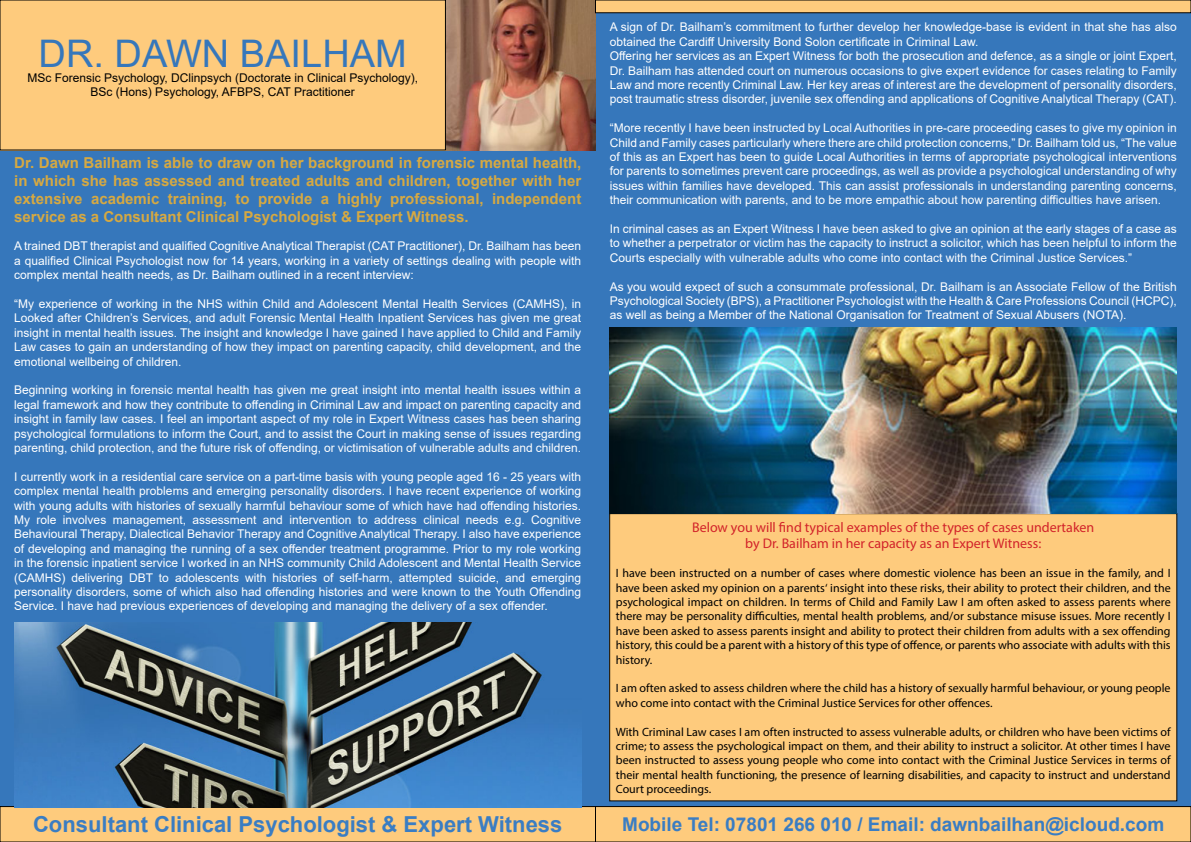
<style>
.page{position:relative;width:1191px;height:842px;background:#fff}
.page>*{position:absolute;margin:0;border:0;box-sizing:border-box;transform-origin:0 0}
.t1{font:38px "Arial";color:#3677bb}
.t2{font:700 22px "Arial";color:#3a7dc3}
.t3{font:700 19px "Arial";color:#3a7dc3}
.t4{font:700 15px/18px "Arial";color:#d6a942;text-align:justify}
.t5{font:14px/16.8px "Myriad Pro";color:#d2232a;text-align:center}
.t6{font:12px/14.4px "Arial";color:#fff;text-align:justify}
.t7{font:12px/14.4px "Myriad Pro";color:#000;text-align:justify}
.t8{font:12px "Arial";color:#000}
</style>
<div class="page">
<div style="left:0;top:0;width:1191px;height:806px;background:#3677bb"></div>
<img style="left:446px;top:0;width:149px;height:150px">
<div style="left:595px;top:806px;width:596px;height:36px;background:#fecb7d"></div>
<div style="left:595px;top:806px;width:596px;height:36px;border:1px solid #000"></div>
<div style="left:609px;top:514px;width:567px;height:287px;background:#fecb7d"></div>
<div style="left:0;top:0;width:445px;height:150px;background:#fecb7d"></div>
<div style="left:0;top:806px;width:595px;height:36px;background:#fecb7d"></div>
<img style="left:14px;top:622px;width:567px;height:186px">
<img style="left:609px;top:327px;width:567px;height:186px">
<div style="left:595px;top:0;width:596px;height:13px;background:#fecb7d"></div>
<h1 class="t1" style="left:39px;top:28px;width:370px">DR. DAWN BAILHAM</h1>
<p class="t8" style="left:91px;top:84px;width:266px">BSc (Hons) Psychology, AFBPS, CAT Practitioner</p>
<p class="t8" style="left:27px;top:69px;width:392px">MSc Forensic Psychology, DClinpsych (Doctorate in Clinical Psychology),</p>
<p class="t4" style="left:14px;top:153px;width:568px">Dr. Dawn Bailham is able to draw on her background in forensic mental health, in which she has assessed and treated adults and children, together with her extensive academic training, to provide a highly professional, independent service as a Consultant Clinical Psychologist &amp; Expert Witness.</p>
<p class="t6" style="left:14px;top:239px;width:568px">A trained DBT therapist and qualified Cognitive Analytical Therapist (CAT Practitioner), Dr. Bailham has been a qualified Clinical Psychologist now for 14 years, working in a variety of settings dealing with people with complex mental health needs, as Dr. Bailham outlined in a recent interview:</p>
<p class="t6" style="left:14px;top:296px;width:568px">“My experience of working in the NHS within Child and Adolescent Mental Health Services (CAMHS), in Looked after Children’s Services, and adult Forensic Mental Health Inpatient Services has given me great insight in mental health issues. The insight and knowledge I have gained I have applied to Child and Family Law cases to gain an understanding of how they impact on parenting capacity, child development, and the emotional wellbeing of children.</p>
<p class="t6" style="left:14px;top:383px;width:568px">Beginning working in forensic mental health has given me great insight into mental health issues within a legal framework and how they contribute to offending in Criminal Law and impact on parenting capacity and insight in family law cases. I feel an important aspect of my role in Expert Witness cases has been sharing psychological formulations to inform the Court, and to assist the Court in making sense of issues regarding parenting, child protection, and the future risk of offending, or victimisation of vulnerable adults and children.</p>
<p class="t6" style="left:14px;top:469px;width:568px">I currently work in a residential care service on a part-time basis with young people aged 16 - 25 years with complex mental health problems and emerging personality disorders. I have recent experience of working with young adults with histories of sexually harmful behaviour some of which have had offending histories.<br>My role involves management, assessment and intervention to address clinical needs e.g. Cognitive Behavioural Therapy, Dialectical Behavior Therapy and Cognitive Analytical Therapy. I also have experience of developing and managing the running of a sex offender treatment programme. Prior to my role working in the forensic inpatient service I worked in an NHS community Child Adolescent and Mental Health Service (CAMHS) delivering DBT to adolescents with histories of self-harm, attempted suicide, and emerging personality disorders, some of which also had offending histories and were known to the Youth Offending Service. I have had previous experiences of developing and managing the delivery of a sex offender.</p>
<h2 class="t2" style="left:33px;top:809px;width:531px">Consultant Clinical Psychologist &amp; Expert Witness</h2>
<p class="t6" style="left:609px;top:20px;width:568px;text-align:left">A sign of Dr. Bailham’s commitment to further develop her knowledge-base is evident in that she has also obtained the Cardiff University Bond Solon certificate in Criminal Law.<br>Offering her services as an Expert Witness for both the prosecution and defence, as a single or joint Expert, Dr. Bailham has attended court on numerous occasions to give expert evidence for cases relating to Family Law and more recently Criminal Law. Her key areas of interest are the development of personality disorders, post traumatic stress disorder, juvenile sex offending and applications of Cognitive Analytical Therapy (CAT).</p>
<p class="t6" style="left:609px;top:121px;width:568px">“More recently I have been instructed by Local Authorities in pre-care proceeding cases to give my opinion in Child and Family cases particularly where there are child protection concerns,” Dr. Bailham told us, “The value of this as an Expert has been to guide Local Authorities in terms of appropriate psychological interventions for parents to sometimes prevent care proceedings, as well as provide a psychological understanding of why issues within families have developed. This can assist professionals in understanding parenting concerns, their communication with parents, and to be more empathic about how parenting difficulties have arisen.</p>
<p class="t6" style="left:609px;top:222px;width:568px">In criminal cases as an Expert Witness I have been asked to give an opinion at the early stages of a case as to whether a perpetrator or victim has the capacity to instruct a solicitor, which has been helpful to inform the Courts especially with vulnerable adults who come into contact with the Criminal Justice Services.”</p>
<p class="t6" style="left:609px;top:279px;width:568px">As you would expect of such a consummate professional, Dr. Bailham is an Associate Fellow of the British Psychological Society (BPS), a Practitioner Psychologist with the Health &amp; Care Professions Council (HCPC), as well as being a Member of the National Organisation for Treatment of Sexual Abusers (NOTA).</p>
<p class="t5" style="left:692px;top:518px;width:404px">Below you will find typical examples of the types of cases undertaken by Dr. Bailham in her capacity as an Expert Witness:</p>
<p class="t7" style="left:616px;top:566px;width:556px">I have been instructed on a number of cases where domestic violence has been an issue in the family, and I have been asked my opinion on a parents‘ insight into these risks, their ability to protect their children, and the psychological impact on children. In terms of Child and Family Law I am often asked to assess parents where there may be personality difficulties, mental health problems, and/or substance misuse issues. More recently I have been asked to assess parents insight and ability to protect their children from adults with a sex offending history, this could be a parent with a history of this type of offence, or parents who associate with adults with this history.</p>
<p class="t7" style="left:616px;top:681px;width:556px">I am often asked to assess children where the child has a history of sexually harmful behaviour, or young people who come into contact with the Criminal Justice Services for other offences.</p>
<p class="t7" style="left:616px;top:724px;width:556px">With Criminal Law cases I am often instructed to assess vulnerable adults, or children who have been victims of crime; to assess the psychological impact on them, and their ability to instruct a solicitor. At other times I have been instructed to assess young people who come into contact with the Criminal Justice Services in terms of their mental health functioning, the presence of learning disabilities, and capacity to instruct and understand Court proceedings.</p>
<h3 class="t3" style="left:622px;top:811px;width:543px">Mobile Tel: 07801 266 010 / Email: dawnbailhan@icloud.com</h3>
</div>
